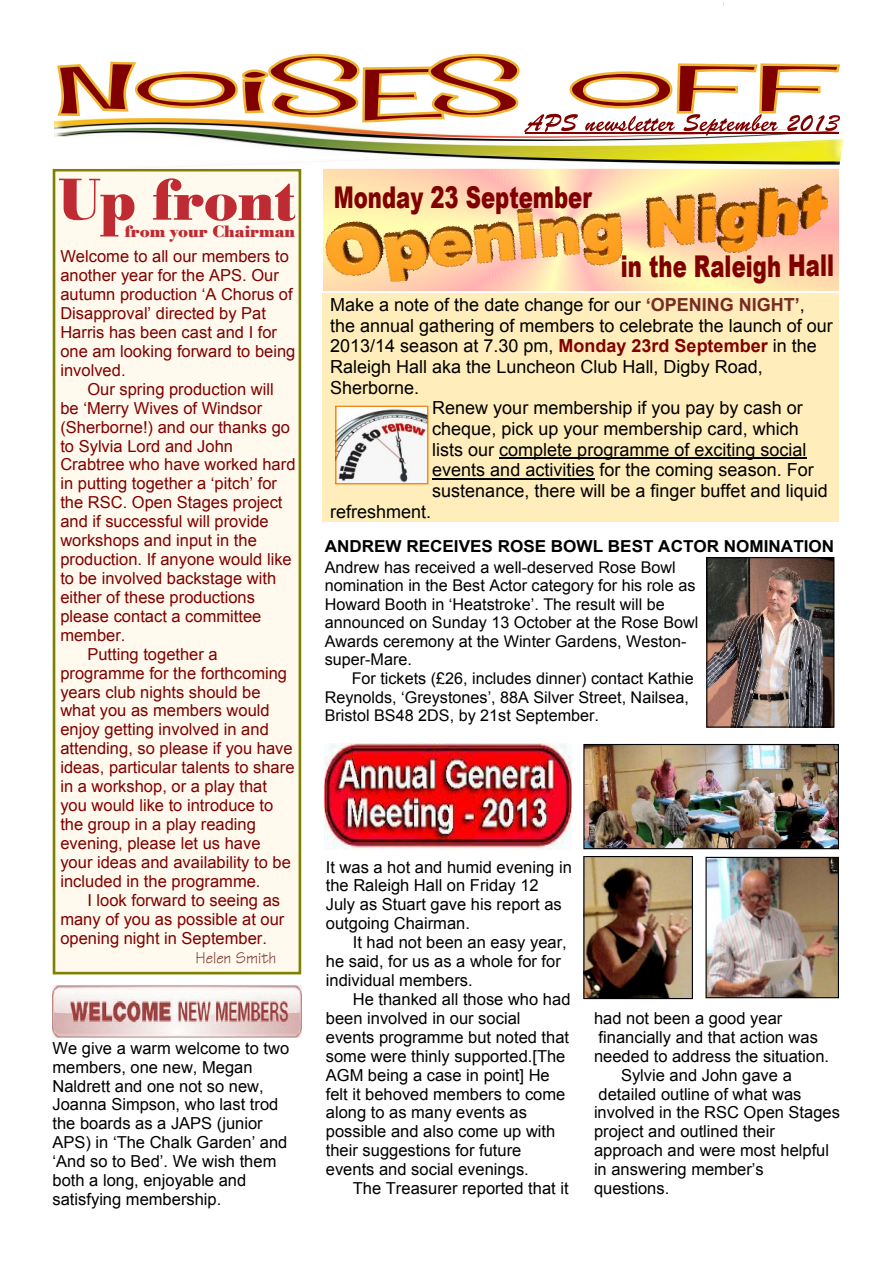
<style>
.page{position:relative;width:893px;height:1263px;background:#fff}
.page>*{position:absolute;margin:0;border:0;box-sizing:border-box;transform-origin:0 0}
.t1{font:58.05px "Poster";color:#be2b33}
.t2{font:900 30px "Arial";color:#800000;scale:.71 1}
.t3{font:18px "Arial";color:#000}
.t4{font:16.5px/18.9px "Arial";color:#800000}
.t5{font:16.5px/18.9px "Arial";color:#000}
.t6{font:700 16.5px "Arial";color:#000;scale:1.04 1}
.t7{font:16.5px "Architect";color:#792a22}
.t8{font:16.35px "Poster";color:#be2b33;scale:1.04 1}
.t9{font:16.2px/18.6px "Arial";color:#000}
.s1{font-weight:700;color:#792a22}
.s2{font-weight:700;color:#800000}
</style>
<div class="page">
<div style="left:54px;top:170px;width:246px;height:803px;background:#fffaed"></div>
<div style="left:53px;top:169px;width:248px;height:805px;border:3px solid #808000"></div>
<img style="left:54px;top:120px;width:790px;height:49px">
<svg style="left:55px;top:53px;width:787px;height:83px"></svg>
<img style="left:307px;top:69px;width:533px;height:222px">
<div style="left:323px;top:293px;width:516px;height:229px;background:#ffedbb"></div>
<hr style="left:499px;top:457px;width:308px;height:2px;background:#000">
<hr style="left:432px;top:478px;width:162px;height:1px;background:#000">
<img style="left:53px;top:985px;width:248px;height:52px">
<img style="left:337px;top:408px;width:89px;height:74px">
<div style="left:335px;top:406px;width:93px;height:78px;border:1px solid #ff8000"></div>
<img style="left:708px;top:559px;width:124px;height:167px">
<div style="left:706px;top:557px;width:128px;height:171px;border:1px solid #000"></div>
<img style="left:325px;top:744px;width:246px;height:105px">
<img style="left:585px;top:746px;width:252px;height:101px">
<div style="left:583px;top:744px;width:256px;height:105px;border:1px solid #000"></div>
<img style="left:585px;top:858px;width:106px;height:139px">
<div style="left:583px;top:856px;width:110px;height:143px;border:1px solid #000"></div>
<img style="left:707px;top:859px;width:130px;height:137px">
<div style="left:705px;top:857px;width:134px;height:141px;border:1px solid #000"></div>
<h1 class="t1" style="left:59px;top:165px;width:238px">Up front</h1>
<p class="t8" style="left:125px;top:222px;width:165px">from your Chairman</p>
<p class="t4" style="left:60px;top:249px;width:237px">Welcome to all our members to another year for the APS. Our autumn production ‘A Chorus of<br>Disapproval’ directed by Pat<br>Harris has been cast and I for one am looking forward to being involved.</p>
<p class="t4" style="left:87px;top:381px;width:188px">Our spring production will</p>
<p class="t4" style="left:60px;top:400px;width:203px">be ‘Merry Wives of Windsor</p>
<p class="t4" style="left:60px;top:419px;width:231px">(Sherborne!) and our thanks go</p>
<p class="t4" style="left:60px;top:438px;width:174px">to Sylvia Lord and John</p>
<p class="t4" style="left:60px;top:457px;width:237px">Crabtree who have worked hard</p>
<p class="t4" style="left:60px;top:476px;width:218px">in putting together a ‘pitch’ for</p>
<p class="t4" style="left:60px;top:495px;width:224px">the RSC. Open Stages project</p>
<p class="t4" style="left:60px;top:513px;width:210px">and if successful will provide</p>
<p class="t4" style="left:60px;top:532px;width:198px">workshops and input in the</p>
<p class="t4" style="left:60px;top:551px;width:233px">production. If anyone would like</p>
<p class="t4" style="left:60px;top:570px;width:217px">to be involved backstage with</p>
<p class="t4" style="left:60px;top:589px;width:196px">either of these productions</p>
<p class="t4" style="left:60px;top:608px;width:203px">please contact a committee</p>
<p class="t4" style="left:60px;top:627px;width:67px">member.</p>
<p class="t4" style="left:87px;top:646px;width:132px">Putting together a</p>
<p class="t4" style="left:60px;top:665px;width:228px">programme for the forthcoming</p>
<p class="t4" style="left:60px;top:684px;width:202px">years club nights should be</p>
<p class="t4" style="left:60px;top:703px;width:211px">what you as members would</p>
<p class="t4" style="left:60px;top:722px;width:210px">enjoy getting involved in and</p>
<p class="t4" style="left:60px;top:740px;width:234px">attending, so please if you have</p>
<p class="t4" style="left:60px;top:759px;width:236px">ideas, particular talents to share</p>
<p class="t4" style="left:60px;top:778px;width:208px">in a workshop, or a play that</p>
<p class="t4" style="left:60px;top:797px;width:215px">you would like to introduce to</p>
<p class="t4" style="left:60px;top:816px;width:197px">the group in a play reading</p>
<p class="t4" style="left:60px;top:835px;width:202px">evening, please let us have</p>
<p class="t4" style="left:60px;top:854px;width:232px">your ideas and availability to be</p>
<p class="t4" style="left:60px;top:873px;width:202px">included in the programme.</p>
<p class="t4" style="left:87px;top:892px;width:194px">I look forward to seeing as</p>
<p class="t4" style="left:60px;top:911px;width:226px">many of you as possible at our</p>
<p class="t4" style="left:60px;top:930px;width:208px">opening night in September.</p>
<p class="t7" style="left:195px;top:952px;width:83px">Helen Smith</p>
<p class="t5" style="left:53px;top:1040px;width:238px">We give a warm welcome to two members, one new, Megan<br>Naldrett and one not so new,<br>Joanna Simpson, who last trod the boards as a JAPS (junior<br>APS) in ‘The Chalk Garden’ and ‘And so to Bed’. We wish them both a long, enjoyable and satisfying membership.</p>
<h2 class="t2" style="left:334px;top:186px;width:365px">Monday 23 September</h2>
<h2 class="t2" style="left:621px;top:255px;width:302px">in the Raleigh Hall</h2>
<p class="t3" style="left:330px;top:298px;width:476px">Make a note of the date change for our <span class="s1">‘OPENING NIGHT’</span>,</p>
<p class="t3" style="left:330px;top:319px;width:504px">the annual gathering of members to celebrate the launch of our</p>
<p class="t3" style="left:330px;top:339px;width:488px">2013/14 season at 7.30 pm, <span class="s2">Monday 23rd September</span> in the</p>
<p class="t3" style="left:330px;top:360px;width:434px">Raleigh Hall aka the Luncheon Club Hall, Digby Road,</p>
<p class="t3" style="left:330px;top:381px;width:91px">Sherborne.</p>
<p class="t3" style="left:432px;top:401px;width:372px">Renew your membership if you pay by cash or</p>
<p class="t3" style="left:432px;top:422px;width:368px">cheque, pick up your membership card, which</p>
<p class="t3" style="left:432px;top:442px;width:376px">lists our complete programme of exciting social</p>
<p class="t3" style="left:432px;top:463px;width:383px">events and activities for the coming season. For</p>
<p class="t3" style="left:432px;top:484px;width:397px">sustenance, there will be a finger buffet and liquid</p>
<p class="t3" style="left:330px;top:504px;width:103px">refreshment.</p>
<p class="t6" style="left:325px;top:540px;width:491px">ANDREW RECEIVES ROSE BOWL BEST ACTOR NOMINATION</p>
<p class="t9" style="left:325px;top:559px;width:375px">Andrew has received a well-deserved Rose Bowl nomination in the Best Actor category for his role as Howard Booth in ‘Heatstroke’. The result will be announced on Sunday 13 October at the Rose Bowl Awards ceremony at the Winter Gardens, Weston&shy;super-Mare.</p>
<p class="t9" style="left:325px;top:670px;width:371px;text-indent:27px">For tickets (£26, includes dinner) contact Kathie<br>Reynolds, ‘Greystones’, 88A Silver Street, Nailsea,<br>Bristol BS48 2DS, by 21st September.</p>
<p class="t5" style="left:326px;top:859px;width:248px">It was a hot and humid evening in the Raleigh Hall on Friday 12<br>July as Stuart gave his report as outgoing Chairman.</p>
<p class="t5" style="left:326px;top:934px;width:243px;text-indent:27px">It had not been an easy year, he said, for us as a whole for for individual members.</p>
<p class="t5" style="left:326px;top:991px;width:246px;text-indent:27px">He thanked all those who had been involved in our social events programme but noted that some were thinly supported.[The<br>AGM being a case in point] He felt it behoved members to come along to as many events as possible and also come up with their suggestions for future events and social evenings.</p>
<p class="t5" style="left:353px;top:1180px;width:217px">The Treasurer reported that it</p>
<p class="t5" style="left:594px;top:1010px;width:190px">had not been a good year</p>
<p class="t5" style="left:599px;top:1029px;width:221px">financially and that action was</p>
<p class="t5" style="left:594px;top:1048px;width:237px">needed to address the situation.</p>
<p class="t5" style="left:621px;top:1067px;width:172px">Sylvie and John gave a</p>
<p class="t5" style="left:599px;top:1086px;width:204px">detailed outline of what was</p>
<p class="t5" style="left:594px;top:1105px;width:248px">involved in the RSC Open Stages</p>
<p class="t5" style="left:594px;top:1124px;width:182px">project and outlined their</p>
<p class="t5" style="left:594px;top:1142px;width:237px">approach and were most helpful</p>
<p class="t5" style="left:594px;top:1161px;width:171px">in answering member’s</p>
<p class="t5" style="left:594px;top:1180px;width:77px">questions.</p>
</div>
